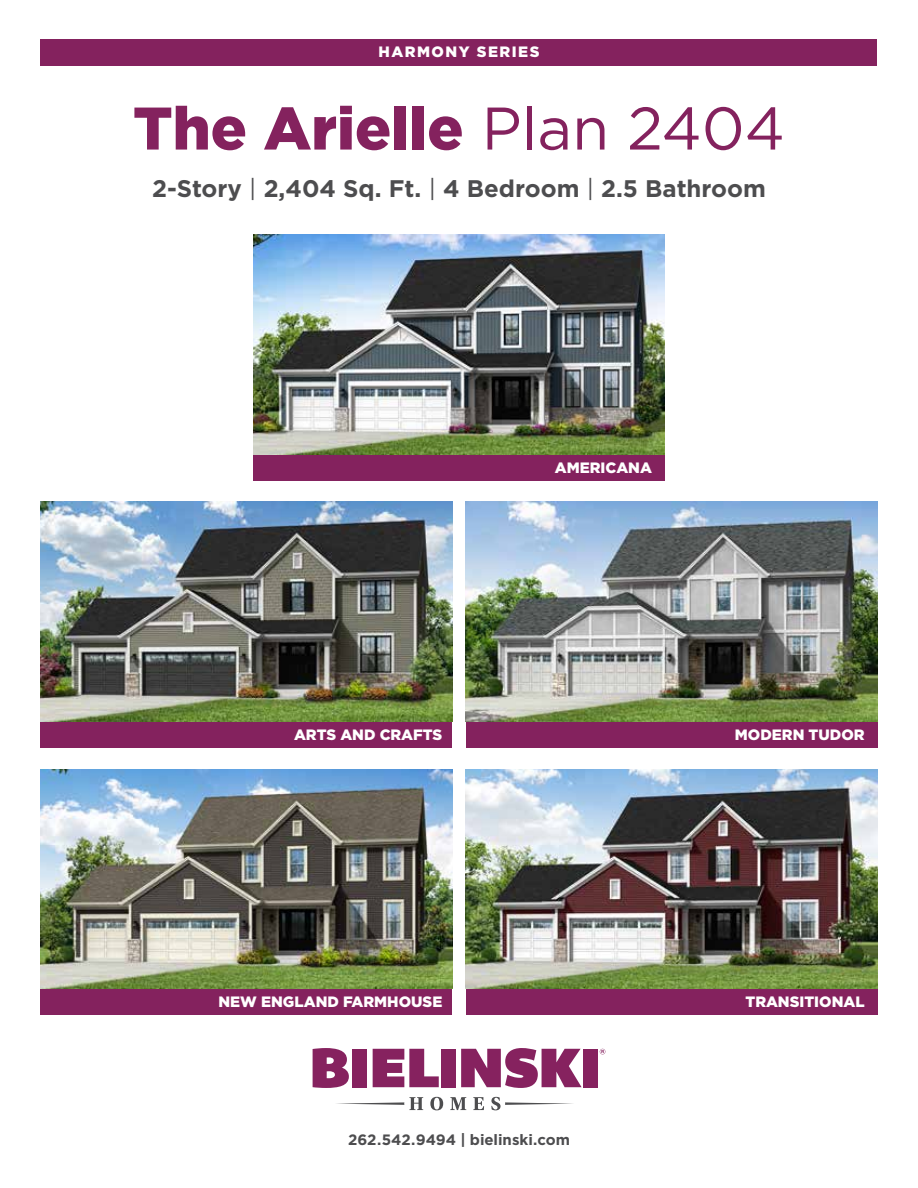
<style>
.page{position:relative;width:918px;height:1188px;background:#fff}
.page>*{position:absolute;margin:0;border:0;box-sizing:border-box;transform-origin:0 0}
.t1{font:900 60px "Gotham HTF";color:#84225e}
.t2{font:700 24px "Gotham HTF";color:#4d4d4f}
.t3{font:900 15px "Gotham HTF";color:#fff}
.t4{font:700 15px "Gotham HTF";color:#4d4d4f}
.t5{font:900 15px "Gotham HTF";letter-spacing:.1em;color:#fff}
.s1{font-weight:400}
</style>
<div class="page">
<svg style="left:313px;top:1048px;width:36px;height:40px"></svg>
<div style="left:352px;top:1049px;width:15px;height:38px;background:#86225f"></div>
<svg style="left:373px;top:1049px;width:66px;height:38px"></svg>
<div style="left:441px;top:1049px;width:15px;height:38px;background:#86225f"></div>
<svg style="left:461px;top:1048px;width:121px;height:40px"></svg>
<div style="left:583px;top:1049px;width:15px;height:38px;background:#86225f"></div>
<svg style="left:336px;top:1097px;width:87px;height:13px"></svg>
<svg style="left:430px;top:1097px;width:13px;height:13px"></svg>
<svg style="left:450px;top:1097px;width:16px;height:13px"></svg>
<svg style="left:473px;top:1097px;width:11px;height:13px"></svg>
<svg style="left:491px;top:1097px;width:82px;height:13px"></svg>
<svg style="left:600px;top:1049px;width:5px;height:5px"></svg>
<div style="left:40px;top:39px;width:838px;height:27px;background:#84225e"></div>
<div style="left:466px;top:989px;width:412px;height:25px;background:#84225e"></div>
<div style="left:466px;top:722px;width:412px;height:25px;background:#84225e"></div>
<div style="left:253px;top:455px;width:412px;height:25px;background:#84225e"></div>
<div style="left:40px;top:989px;width:412px;height:25px;background:#84225e"></div>
<div style="left:40px;top:722px;width:412px;height:25px;background:#84225e"></div>
<img style="left:466px;top:769px;width:412px;height:220px">
<img style="left:466px;top:502px;width:412px;height:220px">
<img style="left:253px;top:235px;width:412px;height:220px">
<img style="left:40px;top:769px;width:412px;height:220px">
<img style="left:40px;top:502px;width:412px;height:220px">
<p class="t5" style="left:378px;top:43px;width:163px">HARMONY SERIES</p>
<h1 class="t1" style="left:133px;top:94px;width:653px">The Arielle <span class="s1">Plan 2404</span></h1>
<h2 class="t2" style="left:152px;top:175px;width:615px">2-Story <span class="s1">|</span> 2,404 Sq. Ft. <span class="s1">|</span> 4 Bedroom <span class="s1">|</span> 2.5 Bathroom</h2>
<p class="t3" style="left:294px;top:726px;width:150px">ARTS AND CRAFTS</p>
<p class="t3" style="left:555px;top:459px;width:99px">AMERICANA</p>
<p class="t3" style="left:735px;top:726px;width:131px">MODERN TUDOR</p>
<p class="t3" style="left:219px;top:993px;width:225px">NEW ENGLAND FARMHOUSE</p>
<p class="t4" style="left:348px;top:1131px;width:223px">262.542.9494 | bielinski.com</p>
<p class="t3" style="left:746px;top:993px;width:121px">TRANSITIONAL</p>
</div>
